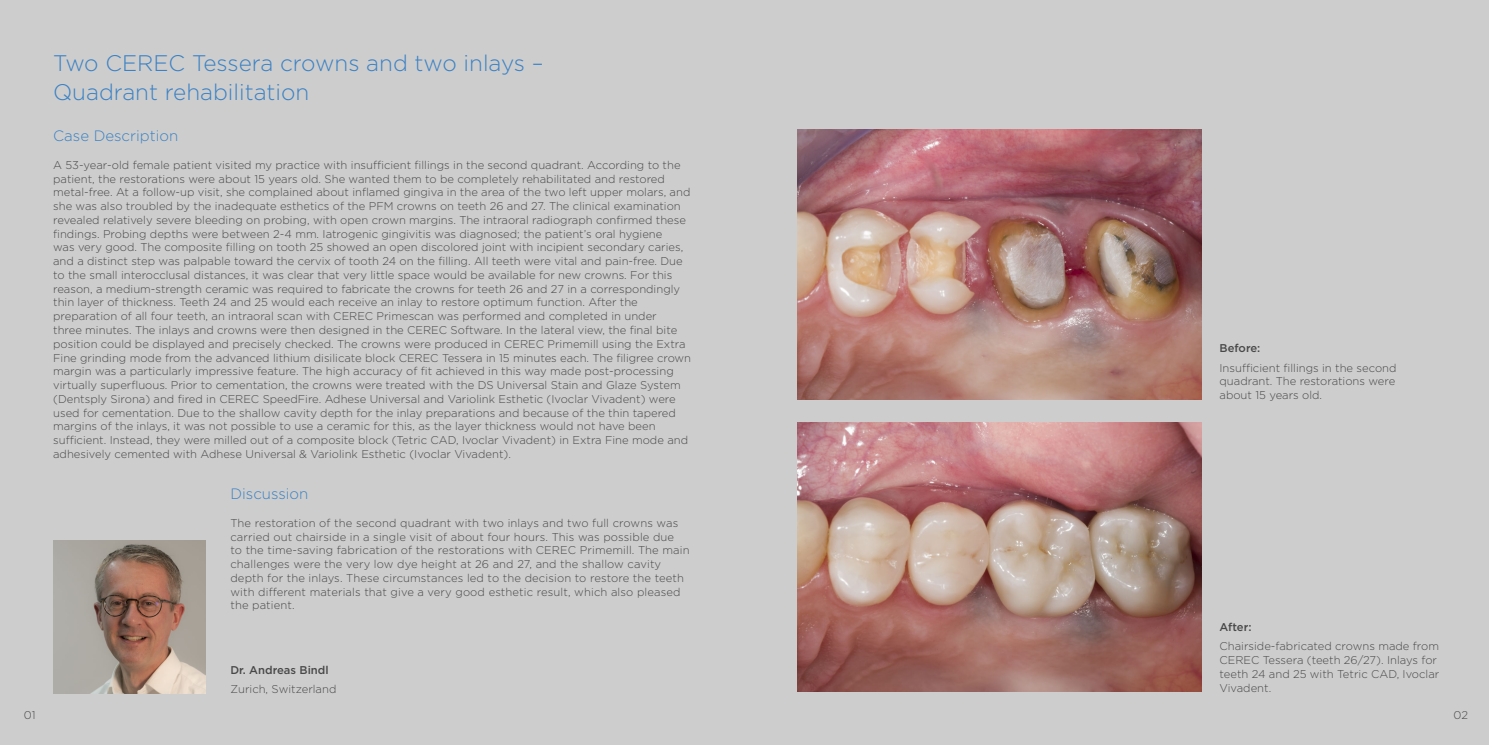
<style>
.page{position:relative;width:1489px;height:745px;background:#fff}
.page>*{position:absolute;margin:0;border:0;box-sizing:border-box;transform-origin:0 0}
.t1{font:300 22.5px/28.8px "Gotham";color:#3a81c5}
.t2{font:300 15px "Gotham";color:#3a81c5}
.t3{font:300 11.25px/13.8px "Gotham";color:#484848}
.t4{font:500 11.25px "Gotham";color:#484848}
</style>
<div class="page">
<div style="left:0;top:0;width:1488px;height:744px;background:#cdcdcd"></div>
<img style="left:53px;top:540px;width:153px;height:152px">
<img style="left:797px;top:129px;width:404px;height:270px">
<img style="left:797px;top:422px;width:404px;height:269px">
<h1 class="t1" style="left:53px;top:48px;width:492px">Two CEREC Tessera crowns and two inlays –<br>Quadrant rehabilitation</h1>
<h2 class="t2" style="left:53px;top:126px;width:127px">Case Description</h2>
<p class="t3" style="left:53px;top:157px;width:639px">A 53-year-old female patient visited my practice with insufficient fillings in the second quadrant. According to the patient, the restorations were about 15 years old. She wanted them to be completely rehabilitated and restored metal-free. At a follow-up visit, she complained about inflamed gingiva in the area of the two left upper molars, and she was also troubled by the inadequate esthetics of the PFM crowns on teeth 26 and 27. The clinical examination revealed relatively severe bleeding on probing, with open crown margins. The intraoral radiograph confirmed these findings. Probing depths were between 2-4 mm. Iatrogenic gingivitis was diagnosed; the patient’s oral hygiene<br>was very good. The composite filling on tooth 25 showed an open discolored joint with incipient secondary caries, and a distinct step was palpable toward the cervix of tooth 24 on the filling. All teeth were vital and pain-free. Due to the small interocclusal distances, it was clear that very little space would be available for new crowns. For this reason, a medium-strength ceramic was required to fabricate the crowns for teeth 26 and 27 in a correspondingly thin layer of thickness. Teeth 24 and 25 would each receive an inlay to restore optimum function. After the preparation of all four teeth, an intraoral scan with CEREC Primescan was performed and completed in under<br>three minutes. The inlays and crowns were then designed in the CEREC Software. In the lateral view, the final bite position could be displayed and precisely checked. The crowns were produced in CEREC Primemill using the Extra Fine grinding mode from the advanced lithium disilicate block CEREC Tessera in 15 minutes each. The filigree crown margin was a particularly impressive feature. The high accuracy of fit achieved in this way made post-processing virtually superfluous. Prior to cementation, the crowns were treated with the DS Universal Stain and Glaze System (Dentsply Sirona) and fired in CEREC SpeedFire. Adhese Universal and Variolink Esthetic (Ivoclar Vivadent) were used for cementation. Due to the shallow cavity depth for the inlay preparations and because of the thin tapered margins of the inlays, it was not possible to use a ceramic for this, as the layer thickness would not have been sufficient. Instead, they were milled out of a composite block (Tetric CAD, Ivoclar Vivadent) in Extra Fine mode and adhesively cemented with Adhese Universal &amp; Variolink Esthetic (Ivoclar Vivadent).</p>
<h2 class="t2" style="left:230px;top:484px;width:79px">Discussion</h2>
<p class="t3" style="left:230px;top:515px;width:460px">The restoration of the second quadrant with two inlays and two full crowns was carried out chairside in a single visit of about four hours. This was possible due<br>to the time-saving fabrication of the restorations with CEREC Primemill. The main challenges were the very low dye height at 26 and 27, and the shallow cavity depth for the inlays. These circumstances led to the decision to restore the teeth with different materials that give a very good esthetic result, which also pleased the patient.</p>
<p class="t4" style="left:230px;top:662px;width:100px">Dr. Andreas Bindl</p>
<p class="t3" style="left:230px;top:681px;width:107px">Zurich, Switzerland</p>
<p class="t4" style="left:1219px;top:341px;width:42px">Before:</p>
<p class="t3" style="left:1219px;top:360px;width:178px;text-align:justify">Insufficient fillings in the second quadrant. The restorations were about 15 years old.</p>
<p class="t4" style="left:1219px;top:619px;width:33px">After:</p>
<p class="t3" style="left:1219px;top:639px;width:221px">Chairside-fabricated crowns made from<br>CEREC Tessera (teeth 26/27). Inlays for teeth 24 and 25 with Tetric CAD, Ivoclar<br>Vivadent.</p>
<p class="t3" style="left:24px;top:707px;width:13px">01</p>
<p class="t3" style="left:1453px;top:707px;width:16px">02</p>
</div>
